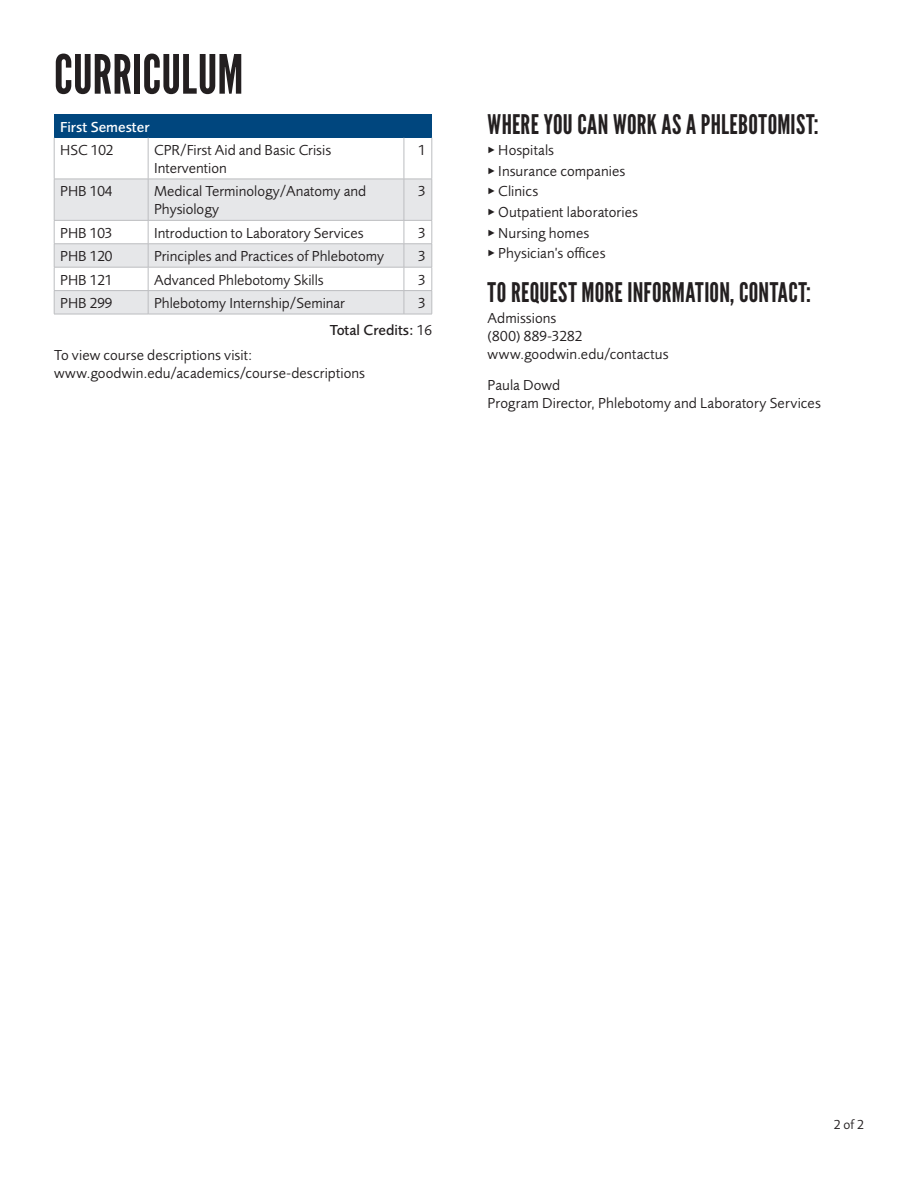
<style>
.page{position:relative;width:918px;height:1188px;background:#fff}
.page>*{position:absolute;margin:0;border:0;box-sizing:border-box;transform-origin:0 0}
.t1{font:54px "League Gothic";letter-spacing:.005em;color:#231f20}
.t2{font:27px "League Gothic";letter-spacing:.01em;color:#231f20}
.t3{font:15px/18px "Foundry Sans";color:#231f20}
.t4{font:500 15px/27.5px "Foundry Sans";color:#231f20}
.t5{font:500 15px "Foundry Sans";color:#fff}
.t6{font:13.5px "Foundry Sans";color:#231f20}
.s1{font-weight:400}
</style>
<div class="page">
<div style="left:54px;top:114px;width:378px;height:24px;background:#00467e"></div>
<svg style="left:55px;top:180px;width:377px;height:134px;fill:#e6e7e9"></svg>
<hr style="left:148px;top:138px;width:1px;height:41px;background:#bcbdc0">
<hr style="left:404px;top:138px;width:1px;height:41px;background:#bcbdc0">
<hr style="left:54px;top:179px;width:94px;height:1px;background:#bcbdc0">
<hr style="left:148px;top:179px;width:256px;height:1px;background:#bcbdc0">
<hr style="left:148px;top:179px;width:1px;height:41px;background:#bcbdc0">
<svg style="left:405px;top:179px;width:27px;height:1px"></svg>
<hr style="left:404px;top:179px;width:1px;height:41px;background:#bcbdc0">
<hr style="left:54px;top:220px;width:94px;height:1px;background:#bcbdc0">
<hr style="left:148px;top:220px;width:256px;height:1px;background:#bcbdc0">
<hr style="left:54px;top:244px;width:94px;height:1px;background:#bcbdc0">
<hr style="left:148px;top:244px;width:256px;height:1px;background:#bcbdc0">
<svg style="left:148px;top:221px;width:1px;height:93px"></svg>
<hr style="left:54px;top:138px;width:1px;height:41px;background:#bcbdc0">
<hr style="left:432px;top:138px;width:1px;height:41px;background:#bcbdc0">
<hr style="left:54px;top:179px;width:1px;height:41px;background:#bcbdc0">
<hr style="left:432px;top:179px;width:1px;height:41px;background:#bcbdc0">
<hr style="left:54px;top:267px;width:94px;height:1px;background:#bcbdc0">
<hr style="left:148px;top:267px;width:256px;height:1px;background:#bcbdc0">
<hr style="left:54px;top:290px;width:94px;height:1px;background:#bcbdc0">
<svg style="left:54px;top:221px;width:1px;height:93px"></svg>
<hr style="left:148px;top:290px;width:256px;height:1px;background:#bcbdc0">
<hr style="left:54px;top:314px;width:94px;height:1px;background:#bcbdc0">
<hr style="left:148px;top:314px;width:256px;height:1px;background:#bcbdc0">
<svg style="left:404px;top:220px;width:29px;height:95px"></svg>
<h1 class="t1" style="left:54px;top:42px;width:191px">CURRICULUM</h1>
<p class="t5" style="left:60px;top:118px;width:91px">First Semester</p>
<p class="t3" style="left:60px;top:141px;width:55px">HSC 102</p>
<p class="t3" style="left:154px;top:141px;width:179px">CPR/First Aid and Basic Crisis<br>Intervention</p>
<p class="t3" style="left:418px;top:141px;width:9px">1</p>
<p class="t3" style="left:60px;top:183px;width:54px">PHB 104</p>
<p class="t3" style="left:154px;top:183px;width:214px">Medical Terminology/Anatomy and<br>Physiology</p>
<p class="t3" style="left:418px;top:183px;width:9px">3</p>
<p class="t3" style="left:60px;top:224px;width:54px">PHB 103</p>
<p class="t3" style="left:154px;top:224px;width:211px">Introduction to Laboratory Services</p>
<p class="t3" style="left:418px;top:224px;width:9px">3</p>
<p class="t3" style="left:60px;top:247px;width:54px">PHB 120</p>
<p class="t3" style="left:154px;top:247px;width:231px">Principles and Practices of Phlebotomy</p>
<p class="t3" style="left:418px;top:247px;width:9px">3</p>
<p class="t3" style="left:60px;top:271px;width:54px">PHB 121</p>
<p class="t3" style="left:154px;top:271px;width:171px">Advanced Phlebotomy Skills</p>
<p class="t3" style="left:418px;top:271px;width:9px">3</p>
<p class="t3" style="left:60px;top:294px;width:54px">PHB 299</p>
<p class="t3" style="left:154px;top:294px;width:192px">Phlebotomy Internship/Seminar</p>
<p class="t4" style="left:330px;top:289px;width:104px;text-indent:88px"><span class="s1">3<br></span>Total Credits: <span class="s1">16</span></p>
<p class="t3" style="left:54px;top:346px;width:313px">To view course descriptions visit: www.goodwin.edu/academics/course-descriptions</p>
<h2 class="t2" style="left:488px;top:108px;width:332px">WHERE YOU CAN WORK AS A PHLEBOTOMIST:</h2>
<p class="t3" style="left:488px;top:140px;width:152px;line-height:20.7px">▸ Hospitals<br>▸ Insurance companies<br>▸ Clinics<br>▸ Outpatient laboratories ▸ Nursing homes<br>▸ Physician’s offices</p>
<h2 class="t2" style="left:488px;top:276px;width:325px">TO REQUEST MORE INFORMATION, CONTACT:</h2>
<p class="t3" style="left:488px;top:309px;width:182px">Admissions<br>(800) 889-3282 www.goodwin.edu/contactus</p>
<p class="t3" style="left:488px;top:376px;width:335px">Paula Dowd<br>Program Director, Phlebotomy and Laboratory Services</p>
<p class="t6" style="left:834px;top:1117px;width:32px">2 of 2</p>
</div>
